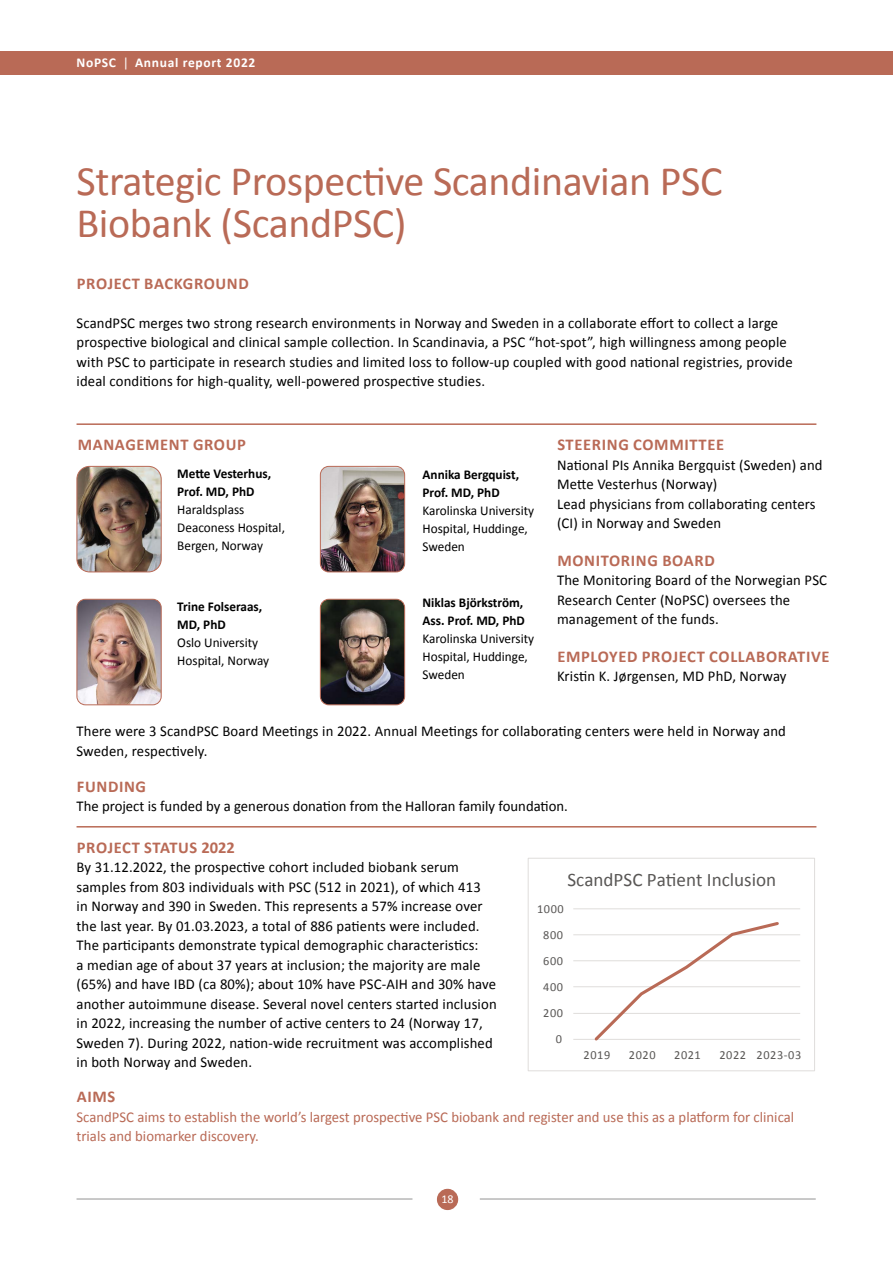
<style>
.page{position:relative;width:893px;height:1263px;background:#fff}
.page>*{position:absolute;margin:0;border:0;box-sizing:border-box;transform-origin:0 0}
.t1{font:42px/42px "Calibri";letter-spacing:-.01em;color:#b96a56}
.t2{font:19.2px "Calibri";color:#595755}
.t3{font:700 16.5px "Calibri";letter-spacing:.04em;color:#b96a56}
.t4{font:15px/19.5px "Calibri";letter-spacing:.01em;color:#000}
.t5{font:15px/19.5px "Calibri";color:#b96a56}
.t6{font:13.5px/18px "Calibri";color:#000}
.t7{font:700 13.5px/18px "Calibri";color:#000}
.t8{font:700 13.5px "Calibri";letter-spacing:.05em;color:#fff}
.t9{font:12.3px "Calibri";letter-spacing:.05em;color:#595755}
.t10{font:12px "Calibri";color:#fff}
.s1{font-weight:400}
</style>
<div class="page">
<div style="left:0;top:51px;width:893px;height:24px;background:#b96a56"></div>
<hr style="left:77px;top:1199px;width:335px;height:1px;background:#939393">
<hr style="left:480px;top:1199px;width:336px;height:1px;background:#939393">
<div style="left:437px;top:1189px;width:21px;height:20px;background:#b96a56;border-radius:50%"></div>
<div style="left:437px;top:1189px;width:21px;height:21px;border:1px solid #b96a56;border-radius:50%"></div>
<img style="left:77px;top:466px;width:84px;height:106px">
<div style="left:77px;top:466px;width:85px;height:106px;border:1px solid #b96a56;border-radius:13px"></div>
<img style="left:77px;top:599px;width:84px;height:106px">
<div style="left:77px;top:599px;width:85px;height:106px;border:1px solid #b96a56;border-radius:9px"></div>
<img style="left:320px;top:466px;width:85px;height:106px">
<div style="left:320px;top:466px;width:85px;height:106px;border:1px solid #b96a56;border-radius:9px"></div>
<img style="left:320px;top:599px;width:85px;height:106px">
<div style="left:320px;top:599px;width:85px;height:106px;border:1px solid #b96a56;border-radius:9px"></div>
<hr style="left:573px;top:1013px;width:227px;height:1px;background:#e0dedc">
<hr style="left:573px;top:986px;width:227px;height:1px;background:#e0dedc">
<hr style="left:573px;top:960px;width:227px;height:1px;background:#e0dedc">
<hr style="left:573px;top:934px;width:227px;height:1px;background:#e0dedc">
<hr style="left:573px;top:908px;width:227px;height:1px;background:#e0dedc">
<hr style="left:573px;top:1039px;width:227px;height:1px;background:#e0dedc">
<svg style="left:592px;top:922px;width:189px;height:118px"></svg>
<div style="left:528px;top:858px;width:287px;height:213px;border:1px solid #e0dedc"></div>
<hr style="left:77px;top:423px;width:739px;height:2px;background:#b96a56">
<hr style="left:77px;top:826px;width:739px;height:1px;background:#b96a56">
<p class="t8" style="left:77px;top:53px;width:180px">NoPSC <span class="s1">|</span> Annual report 2022</p>
<h1 class="t1" style="left:77px;top:159px;width:647px">Strategic Prospective Scandinavian PSC<br>Biobank (ScandPSC)</h1>
<p class="t3" style="left:77px;top:272px;width:174px">PROJECT BACKGROUND</p>
<p class="t4" style="left:77px;top:313px;width:718px">ScandPSC merges two strong research environments in Norway and Sweden in a collaborate effort to collect a large prospective biological and clinical sample collection. In Scandinavia, a PSC “hot-spot”, high willingness among people with PSC to participate in research studies and limited loss to follow-up coupled with good national registries, provide ideal conditions for high-quality, well-powered prospective studies.</p>
<p class="t3" style="left:78px;top:433px;width:170px">MANAGEMENT GROUP</p>
<p class="t7" style="left:177px;top:464px;width:95px">Mette Vesterhus,<br>Prof. MD, PhD</p>
<p class="t6" style="left:177px;top:500px;width:109px">Haraldsplass<br>Deaconess Hospital,<br>Bergen, Norway</p>
<p class="t7" style="left:177px;top:597px;width:86px">Trine Folseraas,<br>MD, PhD</p>
<p class="t6" style="left:177px;top:633px;width:93px">Oslo University<br>Hospital, Norway</p>
<p class="t7" style="left:423px;top:465px;width:98px">Annika Bergquist,<br>Prof. MD, PhD</p>
<p class="t6" style="left:423px;top:501px;width:113px">Karolinska University<br>Hospital, Huddinge,<br>Sweden</p>
<p class="t7" style="left:423px;top:593px;width:104px">Niklas Björkström,<br>Ass. Prof. MD, PhD</p>
<p class="t6" style="left:423px;top:629px;width:113px">Karolinska University<br>Hospital, Huddinge,<br>Sweden</p>
<p class="t3" style="left:557px;top:433px;width:168px">STEERING COMMITTEE</p>
<p class="t4" style="left:557px;top:455px;width:267px">National PIs Annika Bergquist (Sweden) and Mette Vesterhus (Norway)<br>Lead physicians from collaborating centers (CI) in Norway and Sweden</p>
<p class="t3" style="left:557px;top:549px;width:159px">MONITORING BOARD</p>
<p class="t4" style="left:557px;top:570px;width:272px">The Monitoring Board of the Norwegian PSC<br>Research Center (NoPSC) oversees the management of the funds.</p>
<p class="t3" style="left:557px;top:645px;width:274px">EMPLOYED PROJECT COLLABORATIVE</p>
<p class="t4" style="left:557px;top:666px;width:231px">Kristin K. Jørgensen, MD PhD, Norway</p>
<p class="t4" style="left:77px;top:721px;width:711px">There were 3 ScandPSC Board Meetings in 2022. Annual Meetings for collaborating centers were held in Norway and<br>Sweden, respectively.</p>
<p class="t3" style="left:77px;top:775px;width:71px">FUNDING</p>
<p class="t4" style="left:77px;top:796px;width:493px">The project is funded by a generous donation from the Halloran family foundation.</p>
<p class="t3" style="left:77px;top:835px;width:160px">PROJECT STATUS 2022</p>
<p class="t4" style="left:77px;top:857px;width:422px">By 31.12.2022, the prospective cohort included biobank serum samples from 803 individuals with PSC (512 in 2021), of which 413<br>in Norway and 390 in Sweden. This represents a 57% increase over the last year. By 01.03.2023, a total of 886 patients were included.<br>The participants demonstrate typical demographic characteristics:<br>a median age of about 37 years at inclusion; the majority are male (65%) and have IBD (ca 80%); about 10% have PSC-AIH and 30% have another autoimmune disease. Several novel centers started inclusion in 2022, increasing the number of active centers to 24 (Norway 17, Sweden 7). During 2022, nation-wide recruitment was accomplished in both Norway and Sweden.</p>
<p class="t2" style="left:567px;top:866px;width:210px">ScandPSC Patient Inclusion</p>
<p class="t9" style="left:537px;top:900px;width:28px">1000</p>
<p class="t9" style="left:543px;top:926px;width:21px">800</p>
<p class="t9" style="left:543px;top:952px;width:21px">600</p>
<p class="t9" style="left:543px;top:978px;width:21px">400</p>
<p class="t9" style="left:543px;top:1004px;width:21px">200</p>
<p class="t9" style="left:556px;top:1030px;width:8px">0</p>
<p class="t9" style="left:584px;top:1046px;width:28px">2019</p>
<p class="t9" style="left:629px;top:1046px;width:28px">2020</p>
<p class="t9" style="left:674px;top:1046px;width:28px">2021</p>
<p class="t9" style="left:719px;top:1046px;width:83px">2022 2023-03</p>
<p class="t3" style="left:77px;top:1085px;width:40px">AIMS</p>
<p class="t5" style="left:77px;top:1106px;width:719px">ScandPSC aims to establish the world’s largest prospective PSC biobank and register and use this as a platform for clinical trials and biomarker discovery.</p>
<p class="t10" style="left:441px;top:1191px;width:14px">18</p>
</div>
